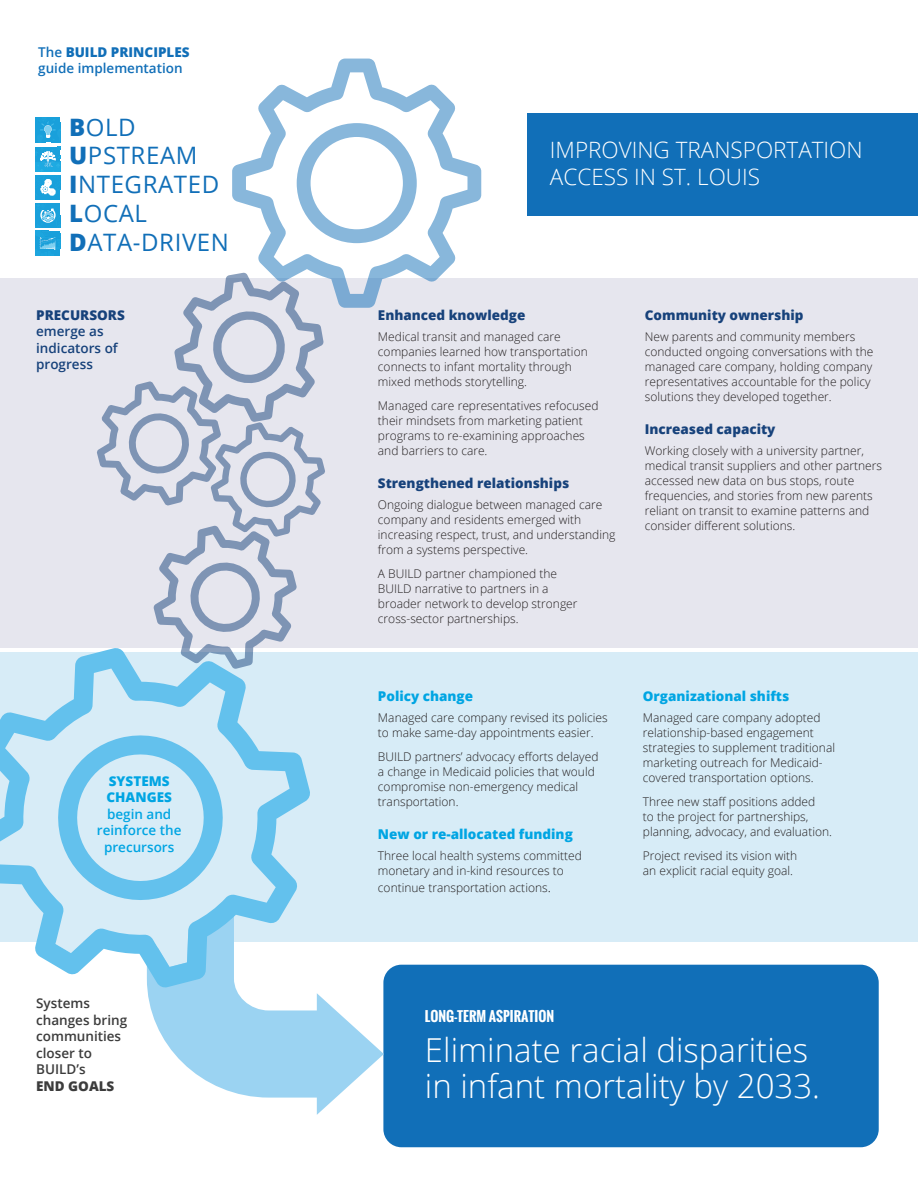
<style>
.page{position:relative;width:918px;height:1188px;background:#fff}
.page>*{position:absolute;margin:0;border:0;box-sizing:border-box;transform-origin:0 0}
.t1{font:300 33px/36px "Open Sans";color:#fff}
.t2{font:24px/28.8px "Open Sans";letter-spacing:.025em;color:#116fb8}
.t3{font:300 22.5px/27px "Open Sans";color:#fff}
.t4{font:800 13.5px "Open Sans";color:#17427b}
.t5{font:800 13.5px/16.5px "Open Sans";color:#00a5e3}
.t6{font:600 13.5px/16.5px "Open Sans";color:#3c3c3c}
.t7{font:600 13.5px/16.5px "Open Sans";color:#116fb8}
.t8{font:600 13.5px/16.5px "Open Sans";color:#00a5e3;text-align:center}
.t9{font:600 13.5px/16.5px "Open Sans";color:#17427b}
.t10{font:700 13.5px "Oswald";color:#fff}
.t11{font:800 13.5px "Open Sans";color:#3c3c3c}
.t12{font:300 12px/15px "Open Sans";color:#231f20}
.s1{font-weight:800}
.s2{font-size:13.5px}
</style>
<div class="page">
<div style="left:0;top:652px;width:918px;height:290px;background:#d7ecf7"></div>
<div style="left:0;top:278px;width:918px;height:370px;background:#e6e6ee"></div>
<div style="left:527px;top:114px;width:391px;height:102px;background:#116fb8"></div>
<svg style="left:97px;top:274px;width:228px;height:373px"></svg>
<svg style="left:0;top:647px;width:254px;height:315px"></svg>
<div style="left:383px;top:965px;width:496px;height:182px;background:#116fb8;border-radius:18px"></div>
<svg style="left:49px;top:727px;width:441px;height:388px"></svg>
<svg style="left:232px;top:59px;width:249px;height:249px"></svg>
<svg style="left:297px;top:123px;width:120px;height:120px"></svg>
<svg style="left:36px;top:118px;width:24px;height:43px"></svg>
<img style="left:36px;top:161px;width:24px;height:10px">
<div style="left:36px;top:175px;width:24px;height:25px;background:#19a0db"></div>
<svg style="left:40px;top:179px;width:16px;height:17px"></svg>
<div style="left:36px;top:231px;width:24px;height:24px;background:#19a0db"></div>
<svg style="left:36px;top:203px;width:24px;height:47px"></svg>
<p class="t7" style="left:38px;top:43px;width:153px">The <span class="s1">BUILD PRINCIPLES </span>guide implementation</p>
<h2 class="t2" style="left:69px;top:112px;width:161px"><span class="s1">B</span>OLD<br><span class="s1">U</span>PSTREAM<br><span class="s1">I</span>NTEGRATED<br><span class="s1">L</span>OCAL<br><span class="s1">D</span>ATA-DRIVEN</h2>
<p class="t4" style="left:36px;top:304px;width:90px">PRECURSORS</p>
<p class="t9" style="left:36px;top:323px;width:83px">emerge as indicators of progress</p>
<p class="t5" style="left:107px;top:772px;width:67px">SYSTEMS<br>CHANGES</p>
<p class="t8" style="left:97px;top:805px;width:86px">begin and reinforce the precursors</p>
<p class="t6" style="left:36px;top:995px;width:93px">Systems changes bring communities closer to<br>BUILD’s</p>
<p class="t11" style="left:36px;top:1076px;width:80px">END GOALS</p>
<h3 class="t3" style="left:550px;top:136px;width:314px">IMPROVING TRANSPORTATION<br>ACCESS IN ST. LOUIS</h3>
<p class="t4" style="left:378px;top:304px;width:149px">Enhanced knowledge</p>
<p class="t12" style="left:378px;top:328px;width:211px">Medical transit and managed care companies learned how transportation connects to infant mortality through mixed methods storytelling.</p>
<p class="t12" style="left:378px;top:397px;width:222px">Managed care representatives refocused their mindsets from marketing patient programs to re-examining approaches and barriers to care.</p>
<p class="t4" style="left:378px;top:472px;width:193px">Strengthened relationships</p>
<p class="t12" style="left:378px;top:496px;width:239px">Ongoing dialogue between managed care company and residents emerged with increasing respect, trust, and understanding from a systems perspective.</p>
<p class="t12" style="left:378px;top:565px;width:201px">A BUILD partner championed the<br>BUILD narrative to partners in a broader network to develop stronger cross-sector partnerships.</p>
<p class="t5" style="left:378px;top:687px;width:97px">Policy change</p>
<p class="t12" style="left:378px;top:710px;width:231px">Managed care company revised its policies to make same-day appointments easier.</p>
<p class="t12" style="left:378px;top:749px;width:222px">BUILD partners’ advocacy efforts delayed a change in Medicaid policies that would compromise non-emergency medical transportation.</p>
<p class="t5" style="left:378px;top:825px;width:196px">New or re-allocated funding</p>
<p class="t12" style="left:378px;top:848px;width:205px">Three local health systems committed monetary and in-kind resources to</p>
<p class="t12" style="left:378px;top:879px;width:175px">continue transportation actions<span class="s2">.</span></p>
<p class="t4" style="left:645px;top:304px;width:160px">Community ownership</p>
<p class="t12" style="left:645px;top:328px;width:230px">New parents and community members conducted ongoing conversations with the managed care company, holding company representatives accountable for the policy solutions they developed together.</p>
<p class="t4" style="left:645px;top:418px;width:132px">Increased capacity</p>
<p class="t12" style="left:645px;top:442px;width:239px">Working closely with a university partner, medical transit suppliers and other partners accessed new data on bus stops, route frequencies, and stories from new parents reliant on transit to examine patterns and consider different solutions.</p>
<p class="t5" style="left:643px;top:687px;width:148px">Organizational shifts</p>
<p class="t12" style="left:643px;top:710px;width:194px">Managed care company adopted relationship-based engagement strategies to supplement traditional marketing outreach for Medicaid&shy;covered transportation options.</p>
<p class="t12" style="left:643px;top:794px;width:191px">Three new staff positions added<br>to the project for partnerships, planning, advocacy, and evaluation.</p>
<p class="t12" style="left:643px;top:848px;width:156px">Project revised its vision with an explicit racial equity goal.</p>
<p class="t10" style="left:425px;top:1006px;width:131px">LONG-TERM ASPIRATION</p>
<h1 class="t1" style="left:425px;top:1031px;width:397px">Eliminate racial disparities in infant mortality by 2033.</h1>
</div>
